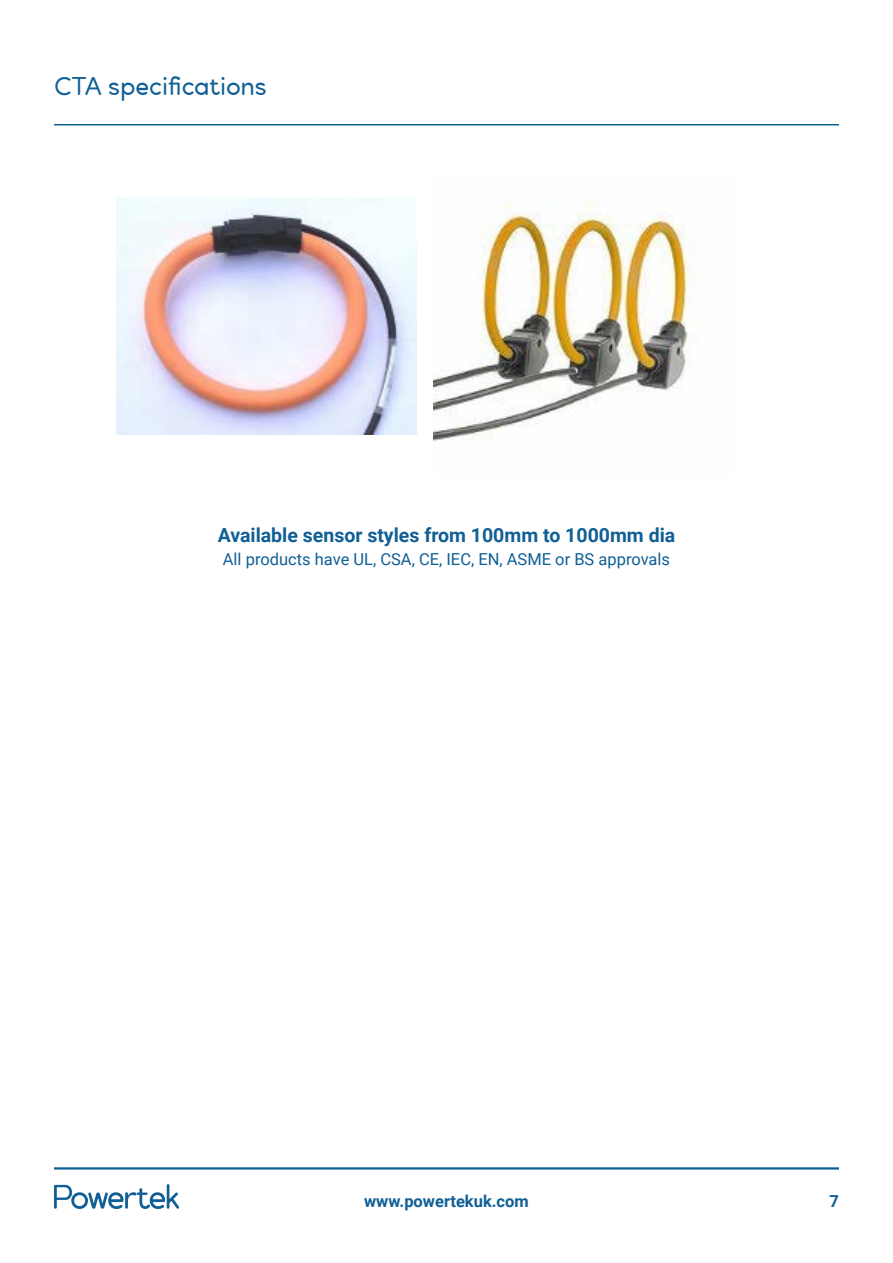
<style>
.page{position:relative;width:893px;height:1263px;background:#fff}
.page>*{position:absolute;margin:0;border:0;box-sizing:border-box;transform-origin:0 0}
.t1{font:24px "Alumatica";color:#105f95}
.t2{font:700 19.5px "Roboto";color:#105f95}
.t3{font:16.5px "Roboto";color:#105f95}
.t4{font:700 16.5px "Roboto";color:#105f95}
</style>
<div class="page">
<hr style="left:54px;top:1167px;width:785px;height:2px;background:#105f95">
<svg style="left:54px;top:1184px;width:125px;height:25px"></svg>
<hr style="left:54px;top:124px;width:785px;height:1px;background:#105f95">
<img style="left:117px;top:197px;width:300px;height:237px">
<img style="left:434px;top:203px;width:261px;height:238px">
<h1 class="t1" style="left:54px;top:71px;width:214px">CTA specifications</h1>
<p class="t2" style="left:218px;top:521px;width:459px">Available sensor styles from 100mm to 1000mm dia</p>
<p class="t3" style="left:223px;top:547px;width:449px">All products have UL, CSA, CE, IEC, EN, ASME or BS approvals</p>
<p class="t4" style="left:364px;top:1190px;width:166px">www.powertekuk.com</p>
<p class="t4" style="left:829px;top:1190px;width:11px">7</p>
</div>
